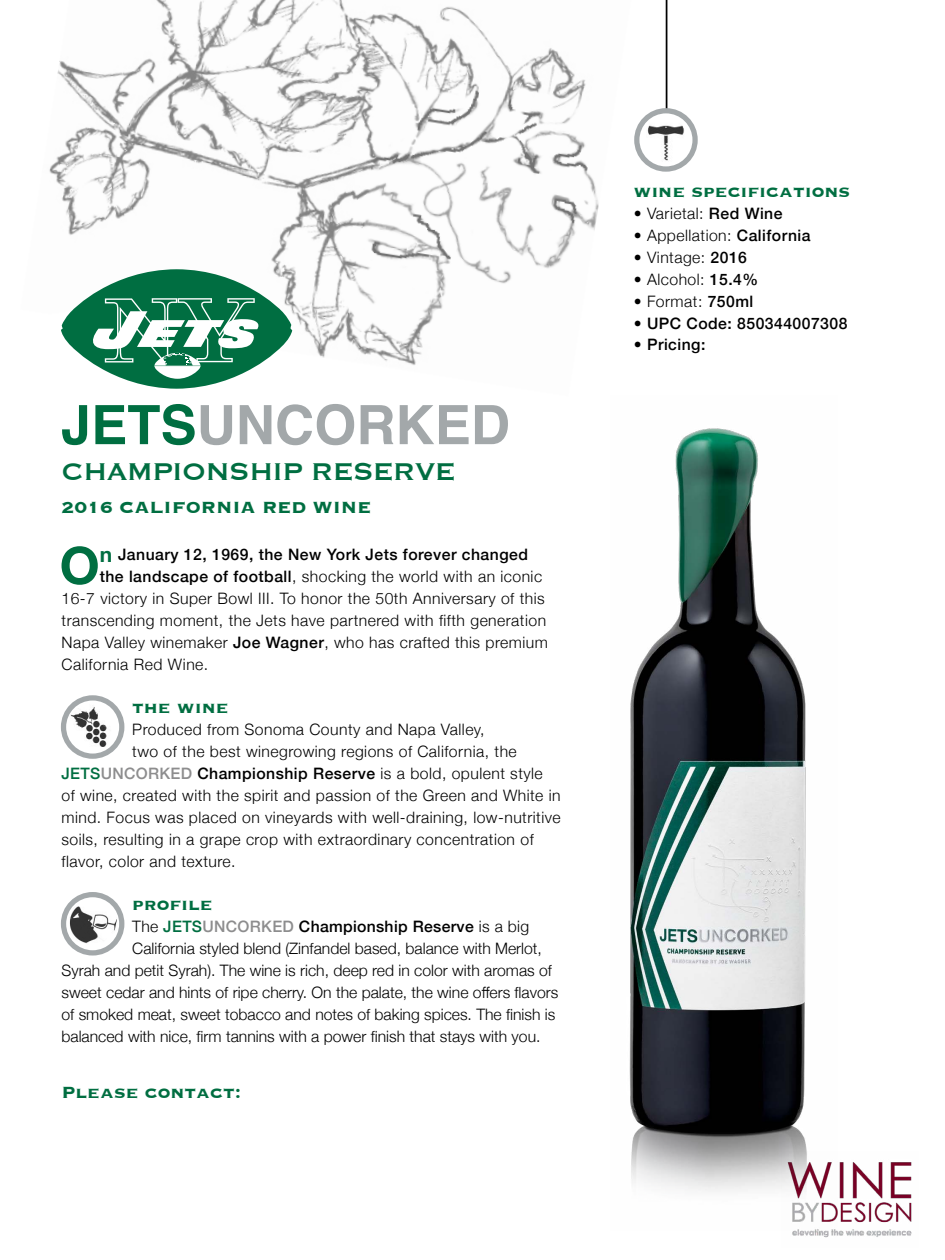
<style>
.page{position:relative;width:945px;height:1260px;background:#fff}
.page>*{position:absolute;margin:0;border:0;box-sizing:border-box;transform-origin:0 0}
.t1{font:700 54.25px "Helvetica";color:#a3a8aa}
.t2{font:700 51.62px "Helvetica Neue";color:#006e41}
.t3{font:31.5px "Copperplate";letter-spacing:-.03em;color:#006e41}
.t4{font:700 21px "Copperplate";color:#006e41}
.t5{font:300 15.75px "Helvetica Neue";letter-spacing:.03em;color:#000}
.t6{font:300 15.75px "Helvetica Neue";color:#000}
.t7{font:500 15.75px "Helvetica Neue";letter-spacing:.03em;color:#000}
.s1{color:#006e41}
.s2{font-weight:700;font-size:21px;color:#006e41}
.s3{font-weight:500}
.s4{font-weight:500;color:#006e41}
.s5{font-weight:500;color:#8d8d8e}
.s6{font-weight:300}
.s7{color:#8d8d8e}
</style>
<div class="page">
<img style="left:49px;top:0;width:550px;height:365px">
<hr style="left:666px;top:0;width:1px;height:160px;background:#000">
<svg style="left:637px;top:111px;width:58px;height:58px"></svg>
<div style="left:634px;top:108px;width:64px;height:64px;border:5px solid #a3a8aa;border-radius:50%"></div>
<img style="left:646px;top:123px;width:40px;height:41px">
<svg style="left:64px;top:698px;width:58px;height:58px"></svg>
<div style="left:61px;top:695px;width:63px;height:64px;border:5px solid #a3a8aa;border-radius:50%"></div>
<img style="left:69px;top:702px;width:44px;height:49px">
<svg style="left:64px;top:895px;width:58px;height:58px"></svg>
<div style="left:61px;top:892px;width:63px;height:64px;border:5px solid #a3a8aa;border-radius:50%"></div>
<img style="left:69px;top:907px;width:48px;height:40px">
<img style="left:792px;top:1162px;width:120px;height:76px">
<svg style="left:61px;top:269px;width:231px;height:120px"></svg>
<img style="left:629px;top:428px;width:208px;height:802px">
<h1 class="t1" style="left:61px;top:381px;width:451px"><span class="s1">JETS</span>UNCORKED</h1>
<h3 class="t3" style="left:62px;top:451px;width:396px">CHAMPIONSHIP RESERVE</h3>
<h3 class="t4" style="left:62px;top:494px;width:311px">2016 CALIFORNIA RED WINE</h3>
<h2 class="t2" style="left:60px;top:525px;width:42px">O</h2>
<p class="t7" style="left:100px;top:542px;width:430px"><span class="s2">n</span> January 12, 1969, the New York Jets forever changed</p>
<p class="t5" style="left:100px;top:564px;width:444px"><span class="s3">the landscape of football</span>, shocking the world with an iconic</p>
<p class="t5" style="left:62px;top:586px;width:485px">16-7 victory in Super Bowl III. To honor the 50th Anniversary of this</p>
<p class="t5" style="left:62px;top:608px;width:486px">transcending moment, the Jets have partnered with fifth generation</p>
<p class="t5" style="left:62px;top:630px;width:488px">Napa Valley winemaker <span class="s3">Joe Wagner</span>, who has crafted this premium</p>
<p class="t5" style="left:62px;top:651px;width:148px">California Red Wine.</p>
<h3 class="t4" style="left:132px;top:694px;width:98px">the wine</h3>
<p class="t5" style="left:132px;top:717px;width:354px">Produced from Sonoma County and Napa Valley,</p>
<p class="t5" style="left:132px;top:739px;width:386px">two of the best winegrowing regions of California, the</p>
<p class="t5" style="left:62px;top:761px;width:483px"><span class="s4">JETS</span><span class="s5">UNCORKED</span> <span class="s3">Championship Reserve</span> is a bold, opulent style</p>
<p class="t5" style="left:62px;top:783px;width:501px">of wine, created with the spirit and passion of the Green and White in</p>
<p class="t5" style="left:62px;top:805px;width:501px">mind. Focus was placed on vineyards with well-draining, low-nutritive</p>
<p class="t5" style="left:62px;top:826px;width:474px">soils, resulting in a grape crop with extraordinary concentration of</p>
<p class="t5" style="left:62px;top:848px;width:176px">flavor, color and texture.</p>
<h3 class="t4" style="left:132px;top:891px;width:82px">profile</h3>
<p class="t7" style="left:132px;top:914px;width:398px"><span class="s6">The</span> <span class="s1">JETS</span><span class="s7">UNCORKED</span> Championship Reserve <span class="s6">is a big</span></p>
<p class="t6" style="left:132px;top:936px;width:411px">California styled blend (Zinfandel based, balance with Merlot,</p>
<p class="t6" style="left:62px;top:958px;width:492px">Syrah and petit Syrah). The wine is rich, deep red in color with aromas of</p>
<p class="t6" style="left:62px;top:980px;width:498px">sweet cedar and hints of ripe cherry. On the palate, the wine offers flavors</p>
<p class="t6" style="left:62px;top:1001px;width:495px">of smoked meat, sweet tobacco and notes of baking spices. The finish is</p>
<p class="t6" style="left:62px;top:1023px;width:480px">balanced with nice, firm tannins with a power finish that stays with you.</p>
<h3 class="t4" style="left:62px;top:1079px;width:181px">Please contact:</h3>
<h3 class="t4" style="left:634px;top:178px;width:218px">wine specifications</h3>
<p class="t5" style="left:634px;top:201px;width:150px"><span class="s3">•</span> Varietal: <span class="s3">Red Wine</span></p>
<p class="t5" style="left:634px;top:223px;width:178px"><span class="s3">•</span> Appellation: <span class="s3">California</span></p>
<p class="t5" style="left:634px;top:245px;width:115px"><span class="s3">•</span> Vintage: <span class="s3">2016</span></p>
<p class="t5" style="left:634px;top:267px;width:126px"><span class="s3">•</span> Alcohol: <span class="s3">15.4%</span></p>
<p class="t5" style="left:634px;top:288px;width:121px"><span class="s3">•</span> Format: <span class="s3">750ml</span></p>
<p class="t7" style="left:634px;top:310px;width:215px">• UPC Code: 850344007308</p>
<p class="t7" style="left:634px;top:332px;width:73px">• Pricing:</p>
</div>
